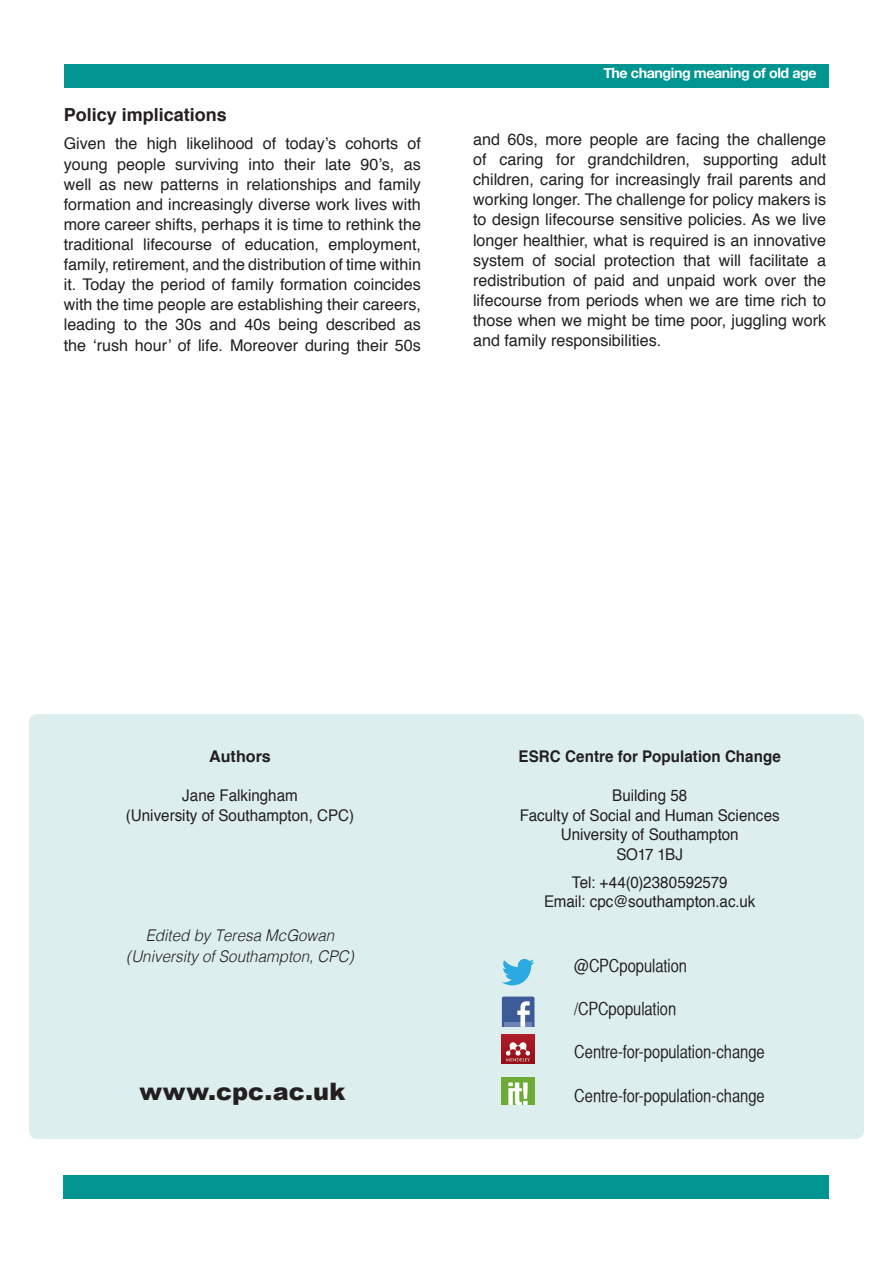
<style>
.page{position:relative;width:893px;height:1263px;background:#fff}
.page>*{position:absolute;margin:0;border:0;box-sizing:border-box;transform-origin:0 0}
.t1{font:900 24px "Arial";letter-spacing:.005em;color:#231f20}
.t2{font:18px "Helvetica CY Plain";letter-spacing:-.005em;color:#231f20}
.t3{font:700 18px "Helvetica";color:#231f20}
.t4{font:16.2px/20.1px "Helvetica";color:#231f20;text-align:justify}
.t5{font:16.2px/19.5px "Helvetica";color:#231f20;text-align:center;scale:.94 1}
.t6{font:italic 300 16.2px/21px "Helvetica";color:#231f20;text-align:center;scale:.94 1}
.t7{font:700 16.2px "Helvetica";color:#231f20;scale:.94 1}
.t8{font:700 16.2px "Helvetica";color:#231f20}
.t9{font:700 14.25px "Helvetica Neue";letter-spacing:-.03em;color:#fff}
</style>
<div class="page">
<div style="left:64px;top:1175px;width:765px;height:24px;background:#009590"></div>
<div style="left:64px;top:64px;width:764px;height:23px;background:#009590"></div>
<div style="left:29px;top:714px;width:835px;height:425px;background:#dee;border-radius:9px"></div>
<svg style="left:502px;top:996px;width:32px;height:31px"></svg>
<svg style="left:502px;top:959px;width:32px;height:26px"></svg>
<img style="left:502px;top:1034px;width:32px;height:29px">
<img style="left:502px;top:1077px;width:32px;height:28px">
<p class="t9" style="left:603px;top:61px;width:215px">The changing meaning of old age</p>
<p class="t3" style="left:64px;top:100px;width:165px">Policy implications</p>
<p class="t4" style="left:64px;top:134px;width:359px">Given the high likelihood of today’s cohorts of young people surviving into their late 90’s, as well as new patterns in relationships and family formation and increasingly diverse work lives with more career shifts, perhaps it is time to rethink the traditional lifecourse of education, employment, family, retirement, and the distribution of time within it. Today the period of family formation coincides with the time people are establishing their careers, leading to the 30s and 40s being described as the ‘rush hour’ of life. Moreover during their 50s</p>
<p class="t4" style="left:473px;top:130px;width:355px">and 60s, more people are facing the challenge of caring for grandchildren, supporting adult children, caring for increasingly frail parents and working longer. The challenge for policy makers is to design lifecourse sensitive policies. As we live longer healthier, what is required is an innovative system of social protection that will facilitate a redistribution of paid and unpaid work over the lifecourse from periods when we are time rich to those when we might be time poor, juggling work and family responsibilities.</p>
<p class="t8" style="left:209px;top:743px;width:63px">Authors</p>
<p class="t5" style="left:126px;top:786px;width:244px">Jane Falkingham<br>(University of Southampton, CPC)</p>
<p class="t6" style="left:126px;top:924px;width:243px">Edited by Teresa McGowan (University of Southampton, CPC)</p>
<p class="t1" style="left:139px;top:1074px;width:207px">www.cpc.ac.uk</p>
<p class="t7" style="left:519px;top:743px;width:281px">ESRC Centre for Population Change</p>
<p class="t5" style="left:612px;top:786px;width:82px">Building 58</p>
<p class="t5" style="left:520px;top:806px;width:278px">Faculty of Social and Human Sciences</p>
<p class="t5" style="left:561px;top:825px;width:191px">University of Southampton</p>
<p class="t5" style="left:616px;top:845px;width:73px">SO17 1BJ</p>
<p class="t5" style="left:572px;top:873px;width:167px">Tel: +44(0)2380592579</p>
<p class="t5" style="left:544px;top:892px;width:226px">Email: cpc@southampton.ac.uk</p>
<p class="t2" style="left:574px;top:955px;width:114px">@CPCpopulation</p>
<p class="t2" style="left:574px;top:999px;width:103px">/CPCpopulation</p>
<p class="t2" style="left:574px;top:1042px;width:192px">Centre-for-population-change</p>
<p class="t2" style="left:574px;top:1085px;width:192px">Centre-for-population-change</p>
</div>
